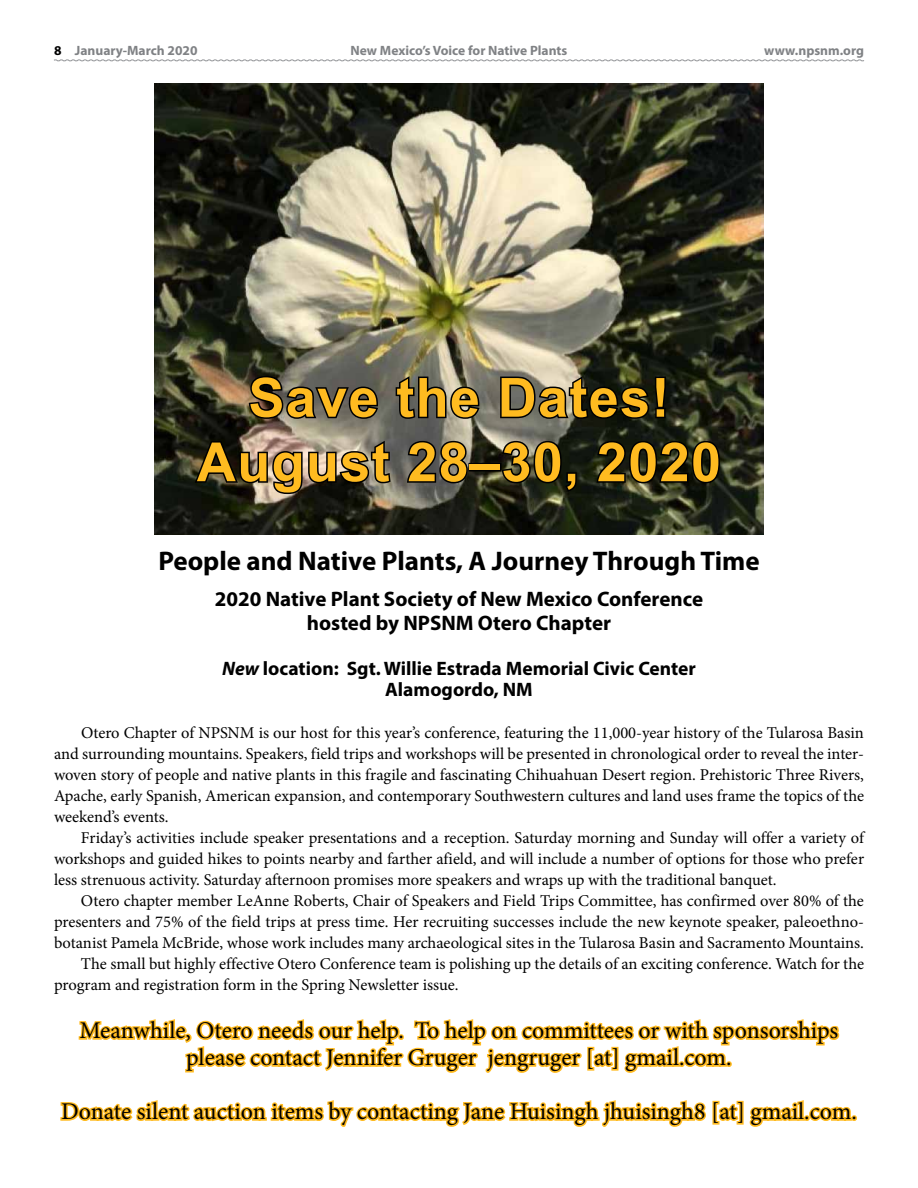
<style>
.page{position:relative;width:918px;height:1188px;background:#fff}
.page>*{position:absolute;margin:0;border:0;box-sizing:border-box;transform-origin:0 0}
.t1{font:700 54px/64.5px "Arial";letter-spacing:.025em;color:#ffbb20;text-align:center}
.t2{font:700 27px "Myriad Pro";color:#000}
.t3{font:24px/27px "Minion Pro";color:#000;text-align:center}
.t4{font:700 21px/24px "Myriad Pro";color:#000;text-align:center}
.t5{font:700 19.5px/21px "Myriad Pro";color:#000;text-align:center}
.t6{font:16.5px/21px "Minion Pro";color:#000;text-align:justify}
.t7{font:700 13.5px "Myriad Pro";color:#808285}
.s1{color:#000}
.s2{font-style:italic}
</style>
<div class="page">
<svg style="left:54px;top:59px;width:810px;height:3px"></svg>
<img style="left:155px;top:83px;width:608px;height:452px">
<svg style="left:60px;top:1019px;width:797px;height:108px"></svg>
<svg style="left:247px;top:374px;width:133px;height:47px;background:#46433b"></svg>
<svg style="left:394px;top:374px;width:87px;height:47px;background:#58564d"></svg>
<svg style="left:499px;top:374px;width:168px;height:47px;background:#393930"></svg>
<svg style="left:193px;top:438px;width:199px;height:58px;background:#5c5448"></svg>
<svg style="left:405px;top:439px;width:64px;height:46px;background:#474641"></svg>
<div style="left:468px;top:463px;width:34px;height:8px;border:3px solid #000"></div>
<svg style="left:500px;top:439px;width:79px;height:55px;background:#2d2e22"></svg>
<svg style="left:595px;top:439px;width:126px;height:46px;background:#171a0f"></svg>
<p class="t7" style="left:54px;top:42px;width:145px"><span class="s1">8</span> January-March 2020</p>
<p class="t7" style="left:351px;top:42px;width:218px">New Mexico’s Voice for Native Plants</p>
<p class="t7" style="left:764px;top:42px;width:101px">www.npsnm.org</p>
<h1 class="t1" style="left:197px;top:367px;width:526px">Save the Dates!<br>August 28–30, 2020</h1>
<h2 class="t2" style="left:158px;top:544px;width:603px">People and Native Plants, A Journey Through Time</h2>
<p class="t4" style="left:215px;top:586px;width:490px">2020 Native Plant Society of New Mexico Conference hosted by NPSNM Otero Chapter</p>
<p class="t5" style="left:222px;top:658px;width:475px"><span class="s2">New</span> location: Sgt. Willie Estrada Memorial Civic Center<br>Alamogordo, NM</p>
<p class="t6" style="left:54px;top:723px;width:812px;text-indent:27px">Otero Chapter of NPSNM is our host for this year’s conference, featuring the 11,000-year history of the Tularosa Basin and surrounding mountains. Speakers, field trips and workshops will be presented in chronological order to reveal the inter&shy;woven story of people and native plants in this fragile and fascinating Chihuahuan Desert region. Prehistoric Three Rivers, Apache, early Spanish, American expansion, and contemporary Southwestern cultures and land uses frame the topics of the weekend’s events.</p>
<p class="t6" style="left:54px;top:828px;width:812px;text-indent:27px">Friday’s activities include speaker presentations and a reception. Saturday morning and Sunday will offer a variety of workshops and guided hikes to points nearby and farther afield, and will include a number of options for those who prefer less strenuous activity. Saturday afternoon promises more speakers and wraps up with the traditional banquet.</p>
<p class="t6" style="left:81px;top:891px;width:784px">Otero chapter member LeAnne Roberts, Chair of Speakers and Field Trips Committee, has confirmed over 80% of the</p>
<p class="t6" style="left:54px;top:912px;width:811px">presenters and 75% of the field trips at press time. Her recruiting successes include the new keynote speaker, paleoethno-</p>
<p class="t6" style="left:54px;top:933px;width:811px">botanist Pamela McBride, whose work includes many archaeological sites in the Tularosa Basin and Sacramento Mountains.</p>
<p class="t6" style="left:81px;top:954px;width:785px">The small but highly effective Otero Conference team is polishing up the details of an exciting conference. Watch for the</p>
<p class="t6" style="left:54px;top:975px;width:406px">program and registration form in the Spring Newsletter issue.</p>
<h3 class="t3" style="left:80px;top:1017px;width:760px">Meanwhile, Otero needs our help. To help on committees or with sponsorships please contact Jennifer Gruger jengruger [at] gmail.com.</h3>
<h3 class="t3" style="left:61px;top:1098px;width:797px">Donate silent auction items by contacting Jane Huisingh jhuisingh8 [at] gmail.com.</h3>
</div>
